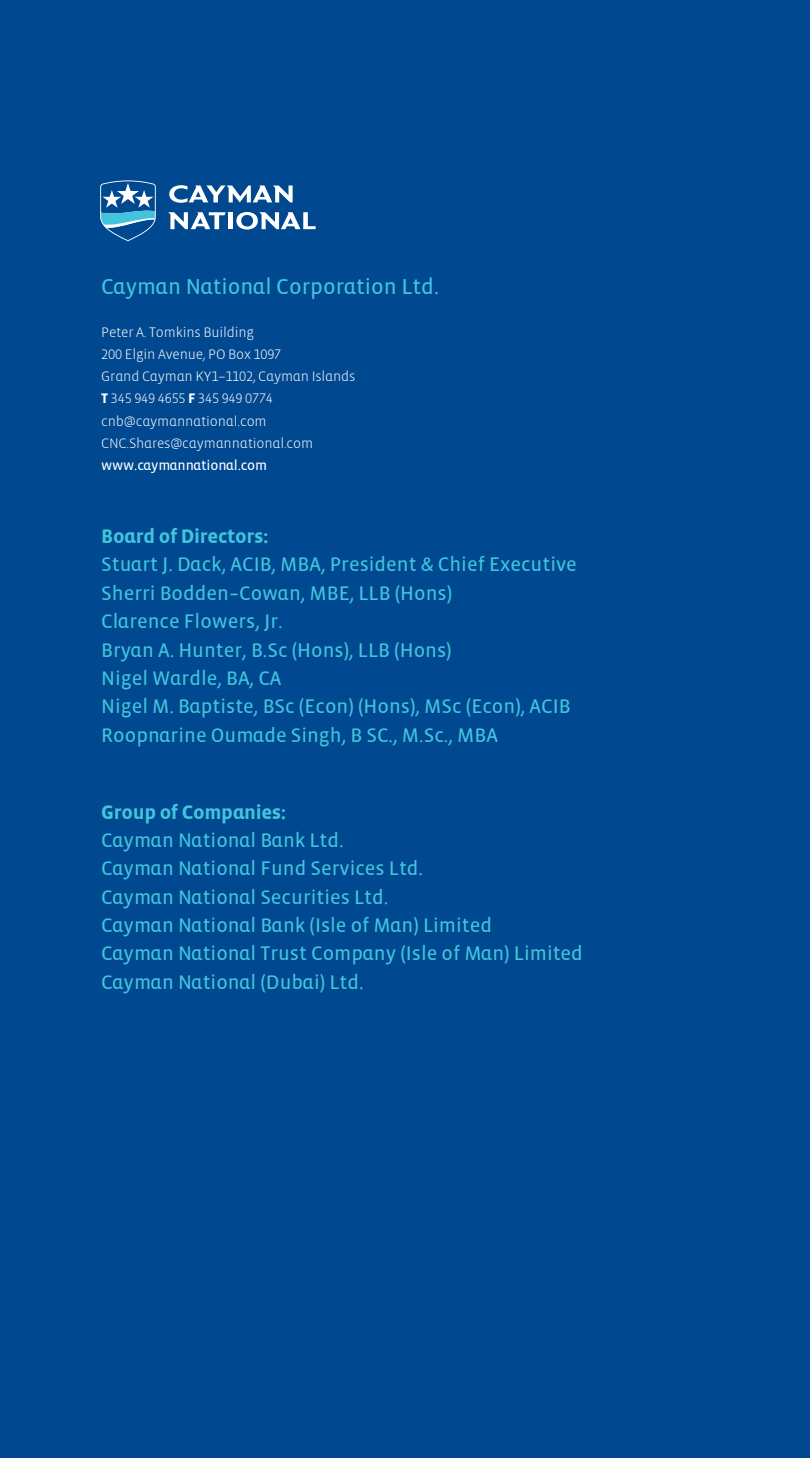
<style>
.page{position:relative;width:810px;height:1458px;background:#004990}
.page>*{position:absolute;margin:0;border:0;box-sizing:border-box;transform-origin:0 0}
.t1{font:22.28px "Vista Sans";color:#42c4dd}
.t2{font:20.25px "Vista Sans";color:#42c4dd}
.t3{font:700 20.25px "Vista Sans";letter-spacing:-.015em;color:#42c4dd}
.t4{font:300 14.17px "Vista Sans";letter-spacing:-.01em;color:#fff}
.t5{font:14.17px "Vista Sans";letter-spacing:-.01em;color:#fff}
.s1{font-weight:700}
</style>
<div class="page">
<svg style="left:168px;top:212px;width:58px;height:17px"></svg>
<div style="left:228px;top:212px;width:5px;height:17px;background:#fff"></div>
<svg style="left:236px;top:212px;width:80px;height:18px"></svg>
<svg style="left:169px;top:185px;width:124px;height:18px"></svg>
<svg style="left:100px;top:180px;width:56px;height:61px"></svg>
<p class="t1" style="left:101px;top:275px;width:339px">Cayman National Corporation Ltd.</p>
<p class="t4" style="left:101px;top:325px;width:154px">Peter A. Tomkins Building</p>
<p class="t4" style="left:101px;top:347px;width:182px">200 Elgin Avenue, PO Box 1097</p>
<p class="t4" style="left:101px;top:369px;width:256px">Grand Cayman KY1–1102, Cayman Islands</p>
<p class="t4" style="left:101px;top:391px;width:173px"><span class="s1">T</span> 345 949 4655 <span class="s1">F</span> 345 949 0774</p>
<p class="t4" style="left:101px;top:414px;width:167px">cnb@caymannational.com</p>
<p class="t4" style="left:101px;top:436px;width:213px">CNC.Shares@caymannational.com</p>
<p class="t5" style="left:101px;top:458px;width:168px">www.caymannational.com</p>
<p class="t3" style="left:101px;top:526px;width:169px">Board of Directors:</p>
<p class="t2" style="left:101px;top:554px;width:477px">Stuart J. Dack, ACIB, MBA, President &amp; Chief Executive</p>
<p class="t2" style="left:101px;top:583px;width:353px">Sherri Bodden−Cowan, MBE, LLB (Hons)</p>
<p class="t2" style="left:101px;top:611px;width:183px">Clarence Flowers, Jr.</p>
<p class="t2" style="left:101px;top:639px;width:352px">Bryan A. Hunter, B.Sc (Hons), LLB (Hons)</p>
<p class="t2" style="left:101px;top:668px;width:182px">Nigel Wardle, BA, CA</p>
<p class="t2" style="left:101px;top:696px;width:471px">Nigel M. Baptiste, BSc (Econ) (Hons), MSc (Econ), ACIB</p>
<p class="t2" style="left:101px;top:724px;width:398px">Roopnarine Oumade Singh, B SC., M.Sc., MBA</p>
<p class="t3" style="left:101px;top:801px;width:187px">Group of Companies:</p>
<p class="t2" style="left:101px;top:830px;width:244px">Cayman National Bank Ltd.</p>
<p class="t2" style="left:101px;top:858px;width:323px">Cayman National Fund Services Ltd.</p>
<p class="t2" style="left:101px;top:886px;width:289px">Cayman National Securities Ltd.</p>
<p class="t2" style="left:101px;top:915px;width:392px">Cayman National Bank (Isle of Man) Limited</p>
<p class="t2" style="left:101px;top:943px;width:483px">Cayman National Trust Company (Isle of Man) Limited</p>
<p class="t2" style="left:101px;top:971px;width:264px">Cayman National (Dubai) Ltd.</p>
</div>
